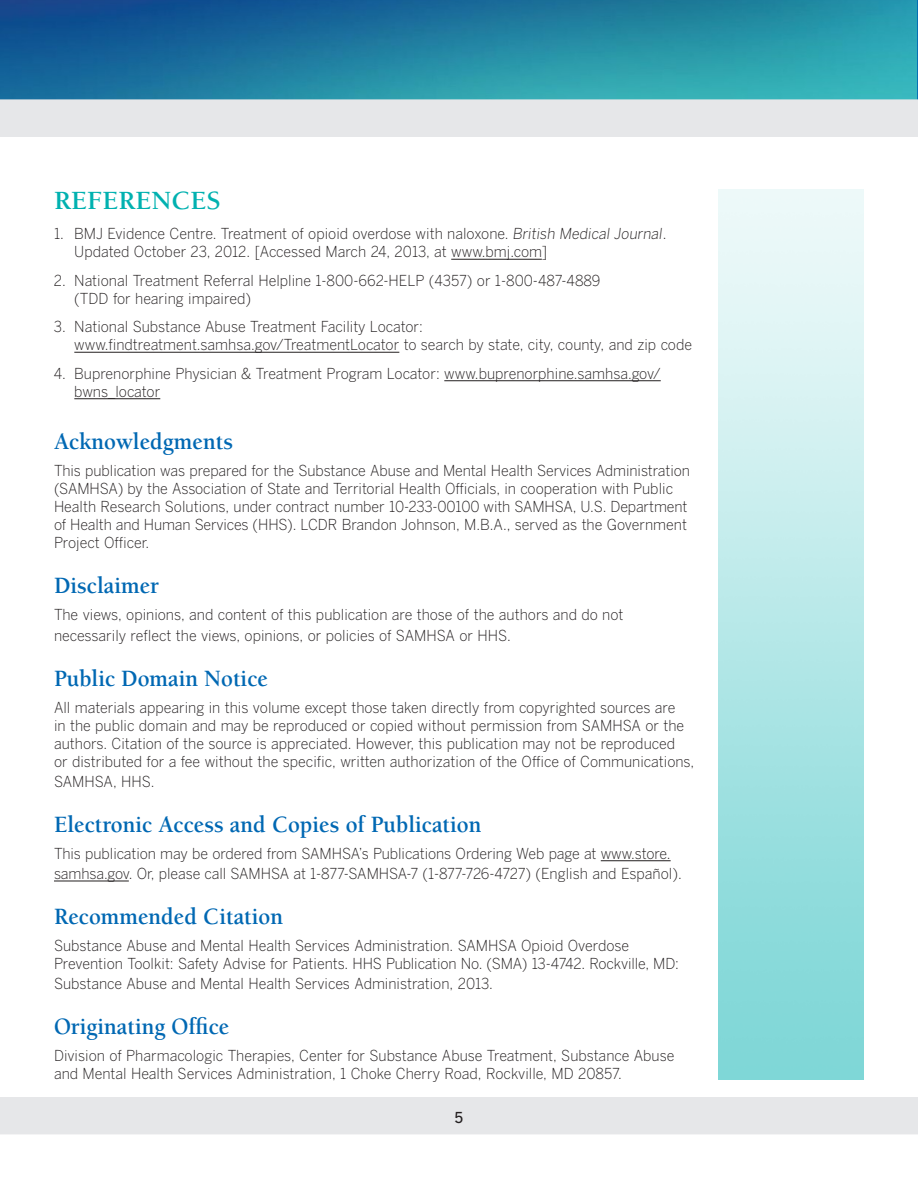
<style>
.page{position:relative;width:918px;height:1188px;background:#fff}
.page>*{position:absolute;margin:0;border:0;box-sizing:border-box;transform-origin:0 0}
.t1{font:700 27px "Berkeley";color:#00b1b0}
.t2{font:700 24px "Berkeley";color:#0168b3;scale:.95 1}
.t3{font:300 15px/18px "Benton Gothic";color:#231f20;scale:.95 1}
.s1{font-style:italic}
</style>
<div class="page">
<hr style="left:451px;top:259px;width:91px;height:1px;background:#231f20">
<hr style="left:74px;top:352px;width:325px;height:1px;background:#231f20">
<hr style="left:444px;top:380px;width:217px;height:1px;background:#231f20">
<hr style="left:74px;top:398px;width:86px;height:1px;background:#231f20">
<hr style="left:601px;top:860px;width:70px;height:1px;background:#231f20">
<hr style="left:54px;top:881px;width:75px;height:1px;background:#231f20">
<svg style="left:0;top:0;width:918px;height:100px;background:#2282a3"></svg>
<div style="left:0;top:100px;width:918px;height:37px;background:#e6e7e9"></div>
<div style="left:0;top:1097px;width:918px;height:37px;background:#e6e7e9"></div>
<h2 class="t1" style="left:54px;top:186px;width:169px">REFERENCES</h2>
<p class="t3" style="left:74px;top:225px;width:625px;text-indent:-20px">1. BMJ Evidence Centre. Treatment of opioid overdose with naloxone. <span class="s1">British Medical Journal</span>.<br>Updated October 23, 2012. [Accessed March 24, 2013, at www.bmj.com]</p>
<p class="t3" style="left:74px;top:271px;width:555px;text-indent:-20px">2. National Treatment Referral Helpline 1-800-662-HELP (4357) or 1-800-487-4889 (TDD for hearing impaired)</p>
<p class="t3" style="left:74px;top:318px;width:652px;text-indent:-20px">3. National Substance Abuse Treatment Facility Locator: www.findtreatment.samhsa.gov/TreatmentLocator to search by state, city, county, and zip code</p>
<p class="t3" style="left:74px;top:364px;width:619px;text-indent:-20px">4. Buprenorphine Physician &amp; Treatment Program Locator: www.buprenorphine.samhsa.gov/ bwns_locator</p>
<h2 class="t2" style="left:54px;top:429px;width:190px">Acknowledgments</h2>
<p class="t3" style="left:54px;top:462px;width:671px">This publication was prepared for the Substance Abuse and Mental Health Services Administration (SAMHSA) by the Association of State and Territorial Health Officials, in cooperation with Public Health Research Solutions, under contract number 10-233-00100 with SAMHSA, U.S. Department of Health and Human Services (HHS). LCDR Brandon Johnson, M.B.A., served as the Government Project Officer.</p>
<h2 class="t2" style="left:54px;top:573px;width:112px">Disclaimer</h2>
<p class="t3" style="left:54px;top:605px;width:601px;line-height:20.2px">The views, opinions, and content of this publication are those of the authors and do not necessarily reflect the views, opinions, or policies of SAMHSA or HHS.</p>
<h2 class="t2" style="left:54px;top:665px;width:227px">Public Domain Notice</h2>
<p class="t3" style="left:54px;top:698px;width:676px">All materials appearing in this volume except those taken directly from copyrighted sources are<br>in the public domain and may be reproduced or copied without permission from SAMHSA or the authors. Citation of the source is appreciated. However, this publication may not be reproduced<br>or distributed for a fee without the specific, written authorization of the Office of Communications,</p>
<p class="t3" style="left:54px;top:772px;width:107px">SAMHSA, HHS.</p>
<h2 class="t2" style="left:54px;top:811px;width:451px">Electronic Access and Copies of Publication</h2>
<p class="t3" style="left:54px;top:843px;width:662px;line-height:20.2px">This publication may be ordered from SAMHSA’s Publications Ordering Web page at www.store. samhsa.gov. Or, please call SAMHSA at 1-877-SAMHSA-7 (1-877-726-4727) (English and Español).</p>
<h2 class="t2" style="left:54px;top:904px;width:243px">Recommended Citation</h2>
<p class="t3" style="left:54px;top:936px;width:659px">Substance Abuse and Mental Health Services Administration. SAMHSA Opioid Overdose<br>Prevention Toolkit: Safety Advise for Patients. HHS Publication No. (SMA) 13-4742. Rockville, MD:</p>
<p class="t3" style="left:54px;top:975px;width:464px">Substance Abuse and Mental Health Services Administration, 2013.</p>
<h2 class="t2" style="left:54px;top:1014px;width:186px">Originating Office</h2>
<p class="t3" style="left:54px;top:1047px;width:655px">Division of Pharmacologic Therapies, Center for Substance Abuse Treatment, Substance Abuse and Mental Health Services Administration, 1 Choke Cherry Road, Rockville, MD 20857.</p>
</div>
